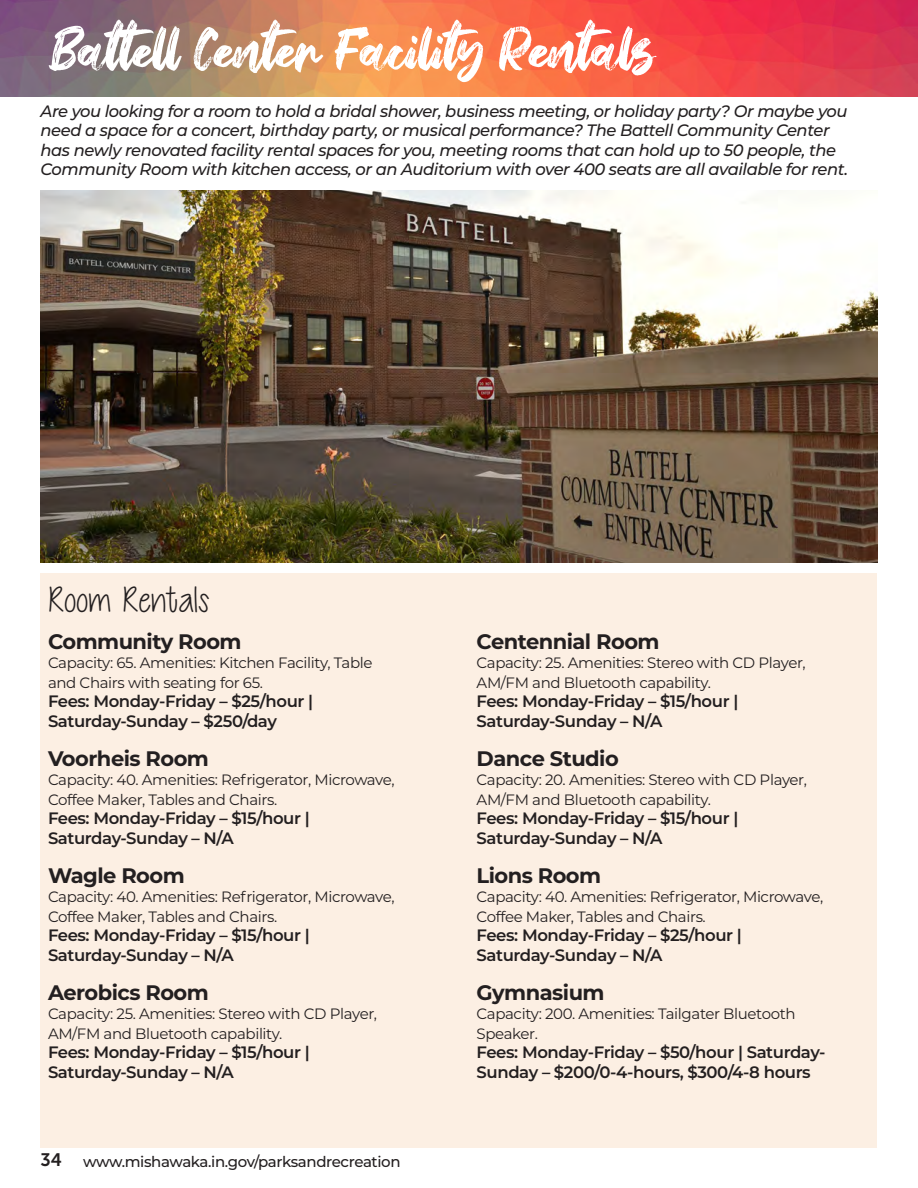
<style>
.page{position:relative;width:918px;height:1188px;background:#fff}
.page>*{position:absolute;margin:0;border:0;box-sizing:border-box;transform-origin:0 0}
.Main_Page_Header{font:57px "Hey October";color:#fff}
.Subhead{font:37.5px "Cutie Patootie Skinny";letter-spacing:-.01em;color:#231f20}
.Event_name{font:700 21px "Montserrat";letter-spacing:-.025em;color:#231f20}
.Event_details{font:600 16.5px/19.5px "Montserrat";letter-spacing:-.025em;color:#231f20}
.Main_description_bel{font:italic 500 16.5px/19.5px "Montserrat";letter-spacing:-.025em;color:#231f20}
.Event_Desciption{font:15px/19.5px "Montserrat";letter-spacing:-.025em;color:#231f20}
.t1{font:500 15px "Montserrat";letter-spacing:-.025em;color:#231f20}
.s1{font-family:"Museo Sans 700";font-weight:400;font-size:18px}
</style>
<div class="page">
<img style="left:0;top:0;width:918px;height:96px">
<div style="left:40px;top:573px;width:838px;height:575px;background:#fcefe3"></div>
<img style="left:40px;top:190px;width:838px;height:373px">
<p class="Main_Page_Header" style="left:50px;top:17px;width:607px">Battell Center Facility Rentals</p>
<p class="Main_description_bel" style="left:40px;top:100px;width:809px">Are you looking for a room to hold a bridal shower, business meeting, or holiday party? Or maybe you need a space for a concert, birthday party, or musical performance? The Battell Community Center has newly renovated facility rental spaces for you, meeting rooms that can hold up to 50 people, the Community Room with kitchen access, or an Auditorium with over 400 seats are all available for rent.</p>
<p class="Subhead" style="left:48px;top:580px;width:163px">Room Rentals</p>
<p class="Event_name" style="left:48px;top:626px;width:195px">Community Room</p>
<p class="Event_Desciption" style="left:48px;top:653px;width:326px">Capacity: 65. Amenities: Kitchen Facility, Table and Chairs with seating for 65.</p>
<p class="Event_details" style="left:48px;top:691px;width:267px">Fees: Monday-Friday – $25/hour |<br>Saturday-Sunday – $250/day</p>
<p class="Event_name" style="left:48px;top:743px;width:162px">Voorheis Room</p>
<p class="Event_Desciption" style="left:48px;top:770px;width:348px">Capacity: 40. Amenities: Refrigerator, Microwave,<br>Coffee Maker, Tables and Chairs.</p>
<p class="Event_details" style="left:48px;top:808px;width:263px">Fees: Monday-Friday – $15/hour |<br>Saturday-Sunday – N/A</p>
<p class="Event_name" style="left:48px;top:860px;width:138px">Wagle Room</p>
<p class="Event_Desciption" style="left:48px;top:887px;width:348px">Capacity: 40. Amenities: Refrigerator, Microwave,<br>Coffee Maker, Tables and Chairs.</p>
<p class="Event_details" style="left:48px;top:925px;width:263px">Fees: Monday-Friday – $15/hour |<br>Saturday-Sunday – N/A</p>
<p class="Event_name" style="left:48px;top:977px;width:162px">Aerobics Room</p>
<p class="Event_Desciption" style="left:48px;top:1004px;width:331px">Capacity: 25. Amenities: Stereo with CD Player,<br>AM/FM and Bluetooth capability.</p>
<p class="Event_details" style="left:48px;top:1042px;width:263px">Fees: Monday-Friday – $15/hour |<br>Saturday-Sunday – N/A</p>
<p class="t1" style="left:40px;top:1151px;width:362px"><span class="s1">34</span> www.mishawaka.in.gov/parksandrecreation</p>
<p class="Event_name" style="left:477px;top:626px;width:184px">Centennial Room</p>
<p class="Event_Desciption" style="left:477px;top:653px;width:331px">Capacity: 25. Amenities: Stereo with CD Player,<br>AM/FM and Bluetooth capability.</p>
<p class="Event_details" style="left:477px;top:691px;width:263px">Fees: Monday-Friday – $15/hour |<br>Saturday-Sunday – N/A</p>
<p class="Event_name" style="left:477px;top:743px;width:144px">Dance Studio</p>
<p class="Event_Desciption" style="left:477px;top:770px;width:332px">Capacity: 20. Amenities: Stereo with CD Player,<br>AM/FM and Bluetooth capability.</p>
<p class="Event_details" style="left:477px;top:808px;width:263px">Fees: Monday-Friday – $15/hour |<br>Saturday-Sunday – N/A</p>
<p class="Event_name" style="left:477px;top:860px;width:126px">Lions Room</p>
<p class="Event_Desciption" style="left:477px;top:887px;width:348px">Capacity: 40. Amenities: Refrigerator, Microwave,<br>Coffee Maker, Tables and Chairs.</p>
<p class="Event_details" style="left:477px;top:925px;width:267px">Fees: Monday-Friday – $25/hour |<br>Saturday-Sunday – N/A</p>
<p class="Event_name" style="left:477px;top:977px;width:129px">Gymnasium</p>
<p class="Event_Desciption" style="left:477px;top:1004px;width:321px">Capacity: 200. Amenities: Tailgater Bluetooth<br>Speaker.</p>
<p class="Event_details" style="left:477px;top:1042px;width:351px">Fees: Monday-Friday – $50/hour | Saturday-<br>Sunday – $200/0-4-hours, $300/4-8 hours</p>
</div>
